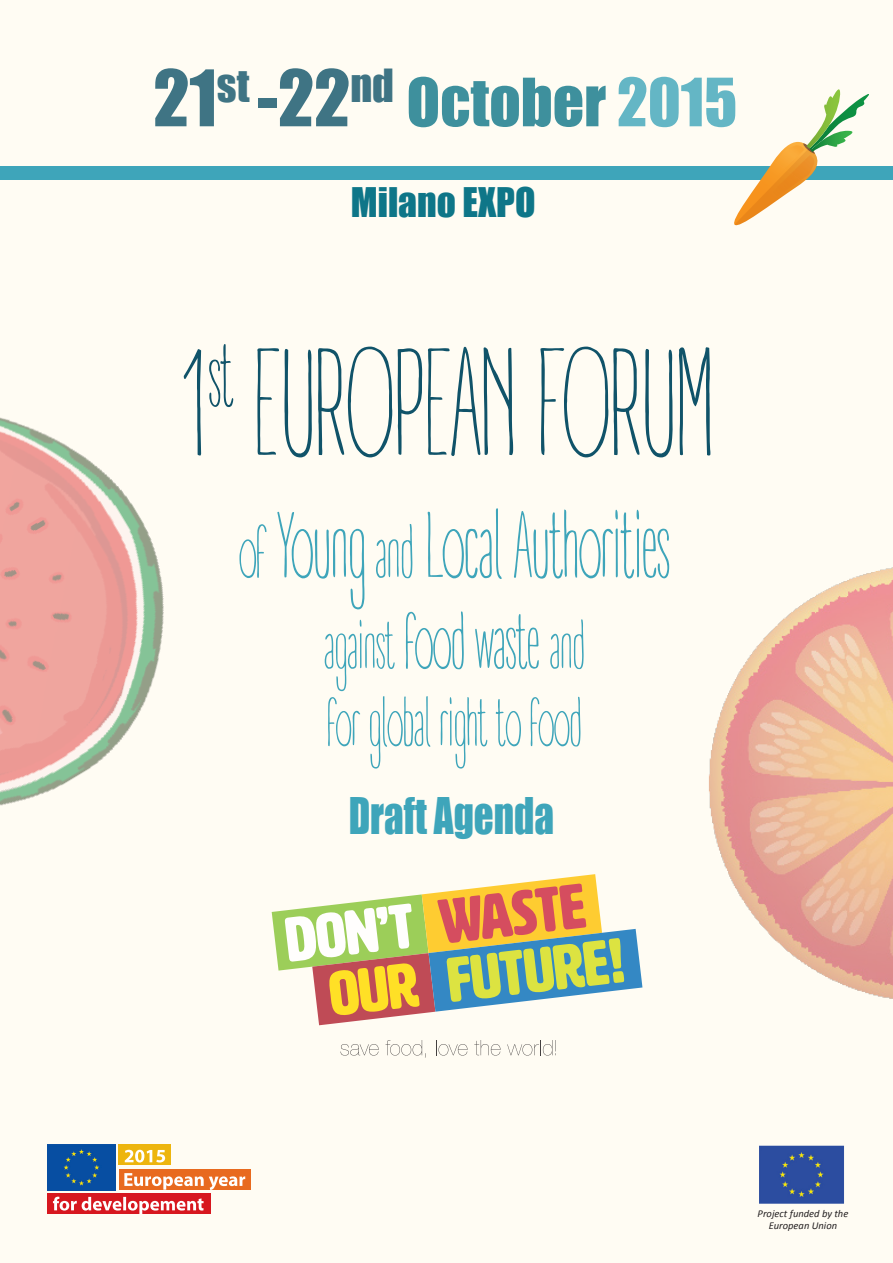
<style>
.page{position:relative;width:893px;height:1263px;background:#fffcf3}
.page>*{position:absolute;margin:0;border:0;box-sizing:border-box;transform-origin:0 0}
.t1{font:147px "ADAYWITHOUTSUN";letter-spacing:-.005em;color:#105369}
.t2{font:90px "ADAYWITHOUTSUN";letter-spacing:-.005em;color:#3ea5ba}
.t3{font:64.5px "ADAYWITHOUTSUN";letter-spacing:-.005em;color:#3ea5ba}
.t4{font:61.5px "Impact";color:#0e7688}
.t5{font:46.35px "Impact";color:#3ea5ba;scale:.84 1}
.t6{font:37.5px "Impact";color:#0e7688}
.t7{font:italic 10.5px "Calibri";color:#231f20}
.s1{font-size:72px;color:#105369}
.s2{color:#3ea5ba}
.s3{font-size:70.5px}
.s4{font-size:75px}
</style>
<div class="page">
<div style="left:0;top:166px;width:893px;height:14px;background:#3ea5ba"></div>
<svg style="left:730px;top:89px;width:140px;height:140px"></svg>
<img style="left:576px;top:531px;width:317px;height:469px">
<svg style="left:340px;top:1044px;width:39px;height:11px"></svg>
<svg style="left:385px;top:1040px;width:41px;height:18px"></svg>
<svg style="left:436px;top:1040px;width:31px;height:15px"></svg>
<svg style="left:474px;top:1040px;width:26px;height:15px"></svg>
<svg style="left:507px;top:1040px;width:49px;height:15px"></svg>
<svg style="left:272px;top:874px;width:370px;height:151px"></svg>
<img style="left:0;top:318px;width:319px;height:583px">
<div style="left:47px;top:1144px;width:69px;height:46px;background:#074ea2"></div>
<div style="left:119px;top:1144px;width:52px;height:21px;background:#edb50e"></div>
<div style="left:119px;top:1169px;width:132px;height:21px;background:#e86a1f"></div>
<div style="left:47px;top:1193px;width:164px;height:21px;background:#d7171f"></div>
<svg style="left:125px;top:1150px;width:40px;height:12px"></svg>
<svg style="left:124px;top:1173px;width:121px;height:17px"></svg>
<svg style="left:53px;top:1197px;width:151px;height:17px"></svg>
<img style="left:759px;top:1145px;width:85px;height:59px">
<p class="t4" style="left:153px;top:54px;width:585px"><span class="s1">21</span><sup>st</sup> <span class="s1">-22</span><sup>nd</sup> October <span class="s2">2015</span></p>
<p class="t6" style="left:351px;top:173px;width:186px">Milano EXPO</p>
<p class="t1" style="left:179px;top:318px;width:535px">1<sup>st</sup> EUROPEAN FORUM</p>
<p class="t2" style="left:239px;top:493px;width:432px"><span class="s3">of</span> Young <span class="s3">and</span> Local Authorities</p>
<p class="t3" style="left:324px;top:608px;width:262px">against <span class="s4">food waste</span> and</p>
<p class="t3" style="left:327px;top:685px;width:256px">for global right to food</p>
<p class="t5" style="left:349px;top:780px;width:246px">Draft Agenda</p>
<p class="t7" style="left:758px;top:1206px;width:92px">Project funded by the</p>
<p class="t7" style="left:769px;top:1219px;width:70px">European Union</p>
</div>
